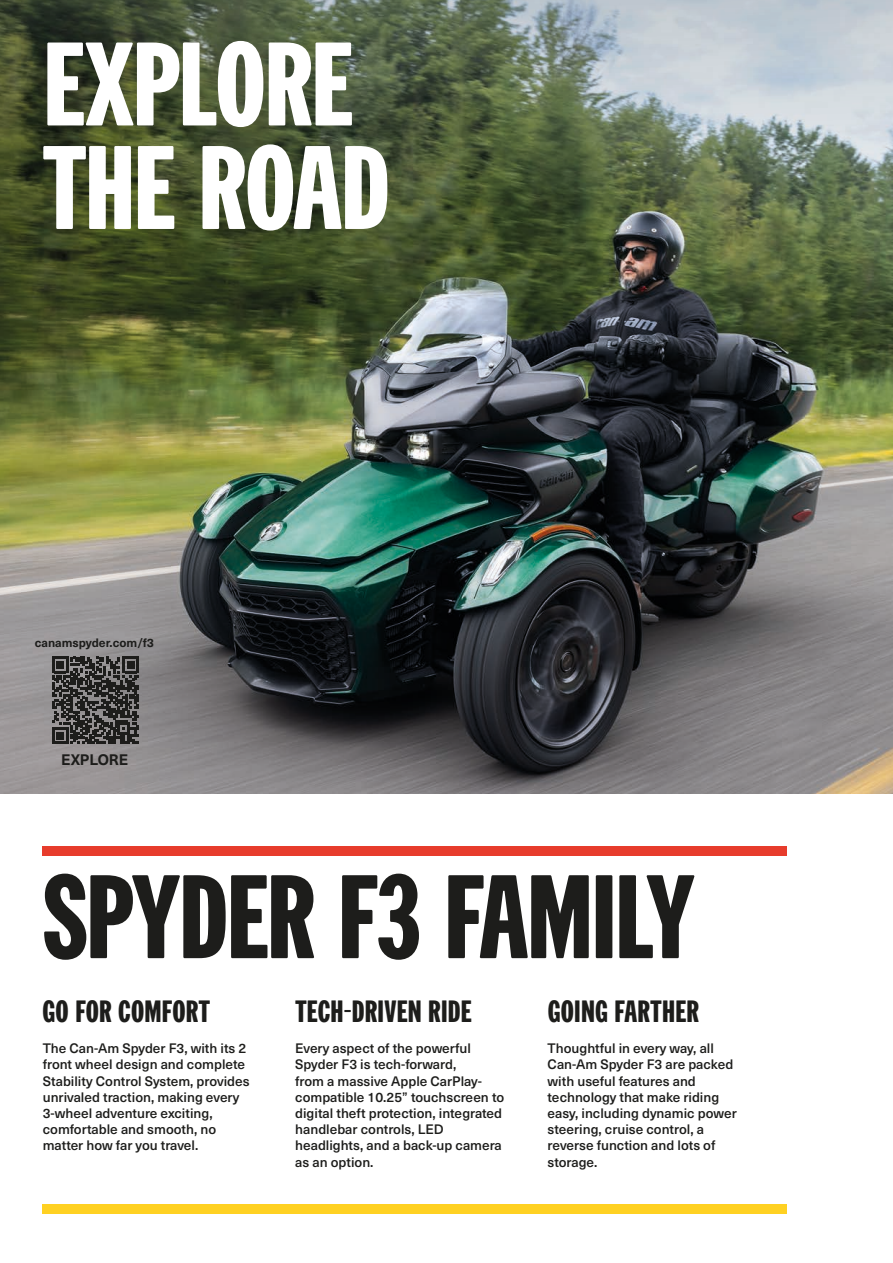
<style>
.page{position:relative;width:893px;height:1263px;background:#fff}
.page>*{position:absolute;margin:0;border:0;box-sizing:border-box;transform-origin:0 0}
.LEGAL_6_7{font:700 115.5px/103.5px "Can Am Gothic";letter-spacing:-.01em;color:#fff}
.LEGAL_6_7-2{font:700 115.5px "Can Am Gothic";letter-spacing:-.015em;color:#1d1d1b}
.LEGAL_6_7-3{font:700 30px "Can Am Gothic";letter-spacing:.01em;color:#1d1d1b}
.t1{font:700 15px "Neue Haas Unica W1 G";color:#1d1d1b}
.t2{font:500 13.5px/16.2px "Neue Haas Unica W1 G";color:#1d1d1b}
.t3{font:700 12px "Neue Haas Unica W1 G";color:#1d1d1b}
</style>
<div class="page">
<img style="left:0;top:286px;width:893px;height:507px">
<div style="left:42px;top:846px;width:745px;height:10px;background:#e73c2c"></div>
<div style="left:42px;top:1204px;width:745px;height:10px;background:#ffd122"></div>
<svg style="left:0;top:0;width:893px;height:286px;background:#606c52"></svg>
<svg style="left:52px;top:657px;width:87px;height:87px;background:#464544"></svg>
<p class="LEGAL_6_7" style="left:43px;top:28px;width:348px">EXPLORE<br>THE ROAD</p>
<p class="t3" style="left:35px;top:634px;width:121px">canamspyder.com/f3</p>
<p class="t1" style="left:61px;top:748px;width:69px">EXPLORE</p>
<p class="LEGAL_6_7-2" style="left:43px;top:839px;width:653px">SPYDER F3 FAMILY</p>
<p class="LEGAL_6_7-3" style="left:43px;top:991px;width:169px">GO FOR COMFORT</p>
<p class="t2" style="left:43px;top:1039px;width:208px">The Can-Am Spyder F3, with its 2 front wheel design and complete<br>Stability Control System, provides unrivaled traction, making every<br>3-wheel adventure exciting, comfortable and smooth, no matter how far you travel.</p>
<p class="LEGAL_6_7-3" style="left:295px;top:991px;width:178px">TECH-DRIVEN RIDE</p>
<p class="t2" style="left:295px;top:1039px;width:210px">Every aspect of the powerful<br>Spyder F3 is tech-forward,<br>from a massive Apple CarPlay&shy;compatible 10.25” touchscreen to digital theft protection, integrated handlebar controls, LED headlights, and a back-up camera as an option.</p>
<p class="LEGAL_6_7-3" style="left:548px;top:991px;width:153px">GOING FARTHER</p>
<p class="t2" style="left:548px;top:1039px;width:191px">Thoughtful in every way, all<br>Can-Am Spyder F3 are packed with useful features and technology that make riding easy, including dynamic power steering, cruise control, a reverse function and lots of storage.</p>
</div>
